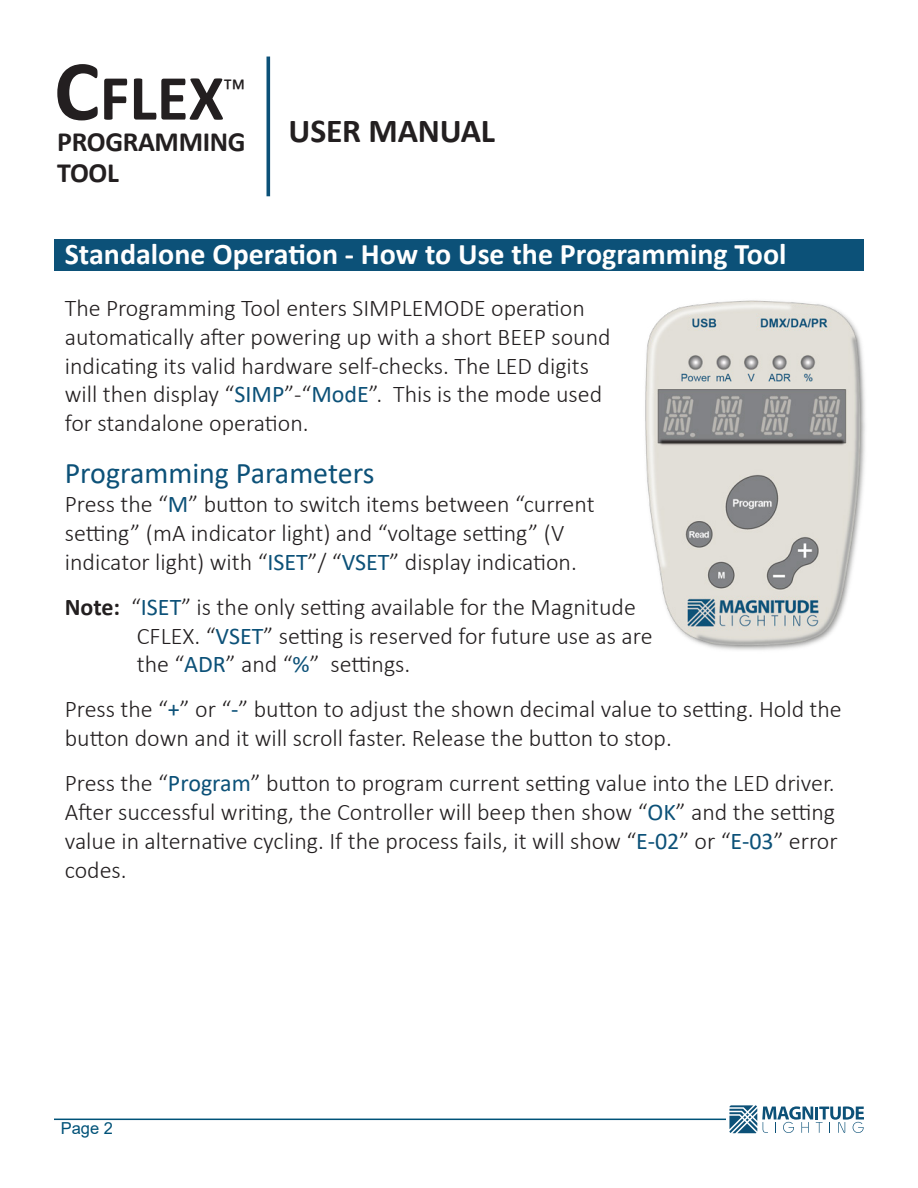
<style>
.page{position:relative;width:918px;height:1188px;background:#fff}
.page>*{position:absolute;margin:0;border:0;box-sizing:border-box;transform-origin:0 0}
.t1{font:700 86.4px "Calibri";color:#231f20}
.t2{font:700 64.8px "Calibri";color:#231f20}
.t3{font:700 33.6px "Calibri";letter-spacing:-.005em;color:#231f20}
.t4{font:700 30px "Calibri";color:#fff}
.t5{font:30px "Calibri";color:#0c5178}
.t6{font:700 27.9px/30.6px "Calibri";letter-spacing:-.015em;color:#231f20}
.t7{font:25.2px "Calibri";color:#231f20}
.t8{font:300 24px/28.8px "Calibri";color:#231f20}
.t9{font:16.5px "Arial";color:#005278}
.s1{font-weight:400;color:#0c5178}
.s2{font-weight:700}
</style>
<div class="page">
<hr style="left:267px;top:57px;width:3px;height:139px;background:#0c5178">
<hr style="left:54px;top:1119px;width:810px;height:1px;background:#005278">
<div style="left:726px;top:1105px;width:138px;height:29px;background:#fff"></div>
<svg style="left:729px;top:1105px;width:135px;height:28px"></svg>
<div style="left:54px;top:239px;width:810px;height:32px;background:#0c5178"></div>
<img style="left:645px;top:300px;width:220px;height:350px">
<h1 class="t1" style="left:54px;top:30px;width:47px">C</h1>
<h2 class="t2" style="left:100px;top:52px;width:126px">FLEX</h2>
<p class="t7" style="left:224px;top:72px;width:23px">TM</p>
<p class="t6" style="left:57px;top:126px;width:190px">PROGRAMMING<br>TOOL</p>
<h3 class="t3" style="left:289px;top:108px;width:208px">USER MANUAL</h3>
<p class="t4" style="left:65px;top:233px;width:723px">Standalone Operation - How to Use the Programming Tool</p>
<p class="t8" style="left:65px;top:293px;width:547px">The Programming Tool enters SIMPLEMODE operation automatically after powering up with a short BEEP sound indicating its valid hardware self-checks. The LED digits will then display “<span class="s1">SIMP</span>”-“<span class="s1">ModE</span>”. This is the mode used for standalone operation.</p>
<p class="t5" style="left:65px;top:453px;width:311px">Programming Parameters</p>
<p class="t8" style="left:65px;top:490px;width:531px">Press the “<span class="s1">M</span>” button to switch items between “current setting” (mA indicator light) and “voltage setting” (V indicator light) with “<span class="s1">ISET</span>”/ “<span class="s1">VSET</span>” display indication.</p>
<p class="t8" style="left:137px;top:592px;width:517px;text-indent:-72px"><span class="s2">Note:</span> “<span class="s1">ISET</span>” is the only setting available for the Magnitude<br>CFLEX. “<span class="s1">VSET</span>” setting is reserved for future use as are the “<span class="s1">ADR</span>” and “<span class="s1">%</span>” settings.</p>
<p class="t8" style="left:65px;top:695px;width:779px">Press the “<span class="s1">+</span>” or “<span class="s1">-</span>” button to adjust the shown decimal value to setting. Hold the button down and it will scroll faster. Release the button to stop.</p>
<p class="t8" style="left:65px;top:769px;width:774px">Press the “<span class="s1">Program</span>” button to program current setting value into the LED driver.<br>After successful writing, the Controller will beep then show “<span class="s1">OK</span>” and the setting value in alternative cycling. If the process fails, it will show “<span class="s1">E-02</span>” or “<span class="s1">E-03</span>” error codes.</p>
<p class="t9" style="left:61px;top:1117px;width:54px">Page 2</p>
</div>
